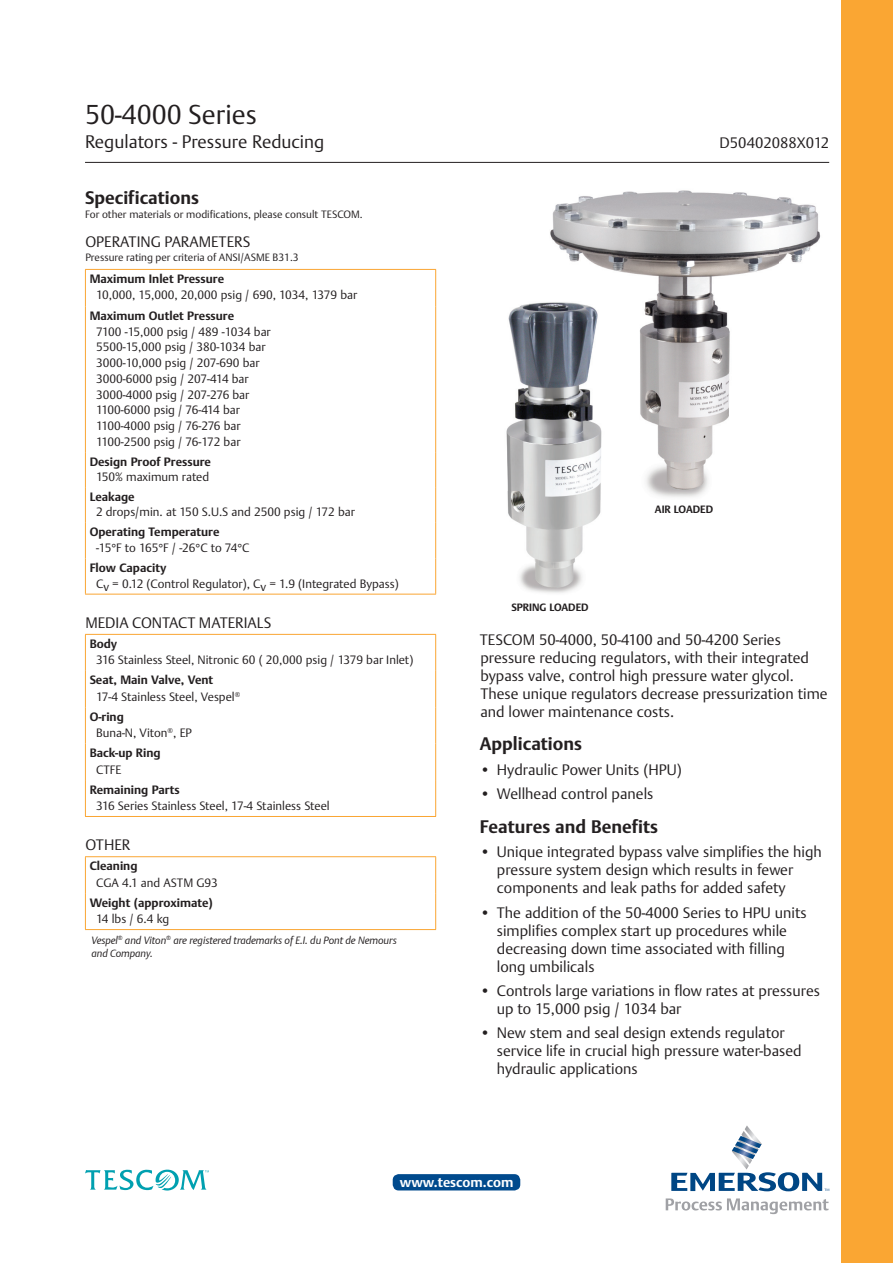
<style>
.page{position:relative;width:893px;height:1263px;background:#fff}
.page>*{position:absolute;margin:0;border:0;box-sizing:border-box;transform-origin:0 0}
.t1{font:300 27px "DTL Argo T";color:#231f20}
.t2{font:700 18px "DTL Argo T";color:#231f20}
.t3{font:300 18px "DTL Argo T";color:#231f20}
.t4{font:300 15px/18px "DTL Argo T";color:#231f20}
.t5{font:700 13.5px "DTL Argo T";color:#fff}
.t6{font:300 12px/15.8px "DTL Argo T";color:#231f20}
.t7{font:700 12px "DTL Argo T";color:#231f20}
.t8{font:300 10.5px "DTL Argo T";color:#231f20}
.t9{font:italic 10.5px/13.5px "DTL Argo T Light";letter-spacing:-.005em;color:#231f20}
.t10{font:700 10.5px "DTL Argo T";color:#231f20}
.s1{font-weight:700}
</style>
<div class="page">
<div style="left:842px;top:0;width:51px;height:1263px;background:#faa633"></div>
<hr style="left:85px;top:162px;width:744px;height:1px;background:#231f20">
<hr style="left:85px;top:269px;width:351px;height:1px;background:#faa633">
<hr style="left:435px;top:306px;width:1px;height:146px;background:#faa633">
<hr style="left:435px;top:452px;width:1px;height:36px;background:#faa633">
<hr style="left:435px;top:488px;width:1px;height:35px;background:#faa633">
<hr style="left:85px;top:270px;width:1px;height:36px;background:#faa633">
<hr style="left:435px;top:270px;width:1px;height:36px;background:#faa633">
<hr style="left:85px;top:306px;width:1px;height:146px;background:#faa633">
<hr style="left:85px;top:452px;width:1px;height:36px;background:#faa633">
<hr style="left:85px;top:488px;width:1px;height:35px;background:#faa633">
<hr style="left:85px;top:523px;width:1px;height:35px;background:#faa633">
<hr style="left:85px;top:558px;width:1px;height:36px;background:#faa633">
<hr style="left:435px;top:558px;width:1px;height:36px;background:#faa633">
<hr style="left:85px;top:671px;width:1px;height:36px;background:#faa633">
<hr style="left:85px;top:707px;width:1px;height:37px;background:#faa633">
<hr style="left:85px;top:744px;width:1px;height:36px;background:#faa633">
<hr style="left:85px;top:780px;width:1px;height:36px;background:#faa633">
<hr style="left:435px;top:780px;width:1px;height:36px;background:#faa633">
<hr style="left:85px;top:857px;width:1px;height:36px;background:#faa633">
<hr style="left:435px;top:857px;width:1px;height:36px;background:#faa633">
<hr style="left:85px;top:893px;width:1px;height:36px;background:#faa633">
<hr style="left:435px;top:893px;width:1px;height:36px;background:#faa633">
<hr style="left:85px;top:929px;width:351px;height:1px;background:#faa633">
<hr style="left:435px;top:523px;width:1px;height:35px;background:#faa633">
<hr style="left:85px;top:634px;width:351px;height:1px;background:#faa633">
<hr style="left:85px;top:635px;width:1px;height:36px;background:#faa633">
<hr style="left:435px;top:635px;width:1px;height:36px;background:#faa633">
<hr style="left:85px;top:816px;width:351px;height:1px;background:#faa633">
<hr style="left:85px;top:856px;width:351px;height:1px;background:#faa633">
<hr style="left:85px;top:594px;width:351px;height:1px;background:#faa633">
<hr style="left:435px;top:671px;width:1px;height:36px;background:#faa633">
<hr style="left:435px;top:707px;width:1px;height:37px;background:#faa633">
<hr style="left:435px;top:744px;width:1px;height:36px;background:#faa633">
<img style="left:550px;top:190px;width:229px;height:95px">
<img style="left:779px;top:197px;width:42px;height:66px">
<img style="left:640px;top:285px;width:90px;height:212px">
<img style="left:506px;top:304px;width:23px;height:187px">
<img style="left:507px;top:491px;width:94px;height:102px">
<img style="left:529px;top:282px;width:99px;height:218px">
<svg style="left:671px;top:1125px;width:158px;height:66px"></svg>
<svg style="left:666px;top:1198px;width:162px;height:16px"></svg>
<svg style="left:85px;top:1170px;width:124px;height:20px"></svg>
<div style="left:393px;top:1174px;width:127px;height:16px;background:#004a8d;border-radius:6px"></div>
<h1 class="t1" style="left:85px;top:98px;width:173px">50-4000 Series</h1>
<p class="t3" style="left:85px;top:131px;width:241px">Regulators - Pressure Reducing</p>
<p class="t4" style="left:720px;top:133px;width:111px">D50402088X012</p>
<p class="t2" style="left:85px;top:187px;width:115px">Specifications</p>
<p class="t8" style="left:85px;top:208px;width:279px">For other materials or modifications, please consult TESCOM.</p>
<p class="t4" style="left:85px;top:233px;width:166px">OPERATING PARAMETERS</p>
<p class="t8" style="left:85px;top:251px;width:215px">Pressure rating per criteria of ANSI/ASME B31.3</p>
<p class="t7" style="left:90px;top:272px;width:136px">Maximum Inlet Pressure</p>
<p class="t6" style="left:96px;top:287px;width:263px">10,000, 15,000, 20,000 psig / 690, 1034, 1379 bar</p>
<p class="t7" style="left:90px;top:308px;width:146px">Maximum Outlet Pressure</p>
<p class="t6" style="left:96px;top:323px;width:176px">7100 -15,000 psig / 489 -1034 bar<br>5500-15,000 psig / 380-1034 bar<br>3000-10,000 psig / 207-690 bar<br>3000-6000 psig / 207-414 bar<br>3000-4000 psig / 207-276 bar<br>1100-6000 psig / 76-414 bar<br>1100-4000 psig / 76-276 bar<br>1100-2500 psig / 76-172 bar</p>
<p class="t7" style="left:90px;top:454px;width:123px">Design Proof Pressure</p>
<p class="t6" style="left:96px;top:469px;width:115px">150% maximum rated</p>
<p class="t7" style="left:90px;top:490px;width:46px">Leakage</p>
<p class="t6" style="left:96px;top:504px;width:260px">2 drops/min. at 150 S.U.S and 2500 psig / 172 bar</p>
<p class="t7" style="left:90px;top:525px;width:131px">Operating Temperature</p>
<p class="t6" style="left:96px;top:540px;width:155px">-15°F to 165°F / -26°C to 74°C</p>
<p class="t7" style="left:90px;top:560px;width:78px">Flow Capacity</p>
<p class="t6" style="left:96px;top:575px;width:304px">Cv = 0.12 (Control Regulator), Cv = 1.9 (Integrated Bypass)</p>
<p class="t4" style="left:85px;top:613px;width:187px">MEDIA CONTACT MATERIALS</p>
<p class="t7" style="left:90px;top:636px;width:29px">Body</p>
<p class="t6" style="left:96px;top:652px;width:319px">316 Stainless Steel, Nitronic 60 ( 20,000 psig / 1379 bar Inlet)</p>
<p class="t6" style="left:96px;top:672px;width:146px;line-height:16.5px;text-indent:-6px"><span class="s1">Seat, Main Valve, Vent<br></span>17-4 Stainless Steel, Vespel<sup>®</sup></p>
<p class="t6" style="left:96px;top:708px;width:97px;line-height:16.5px;text-indent:-6px"><span class="s1">O-ring<br></span>Buna-N, Viton<sup>®</sup>, EP</p>
<p class="t7" style="left:90px;top:746px;width:73px">Back-up Ring</p>
<p class="t6" style="left:96px;top:761px;width:27px">CTFE</p>
<p class="t7" style="left:90px;top:782px;width:92px">Remaining Parts</p>
<p class="t6" style="left:96px;top:798px;width:235px">316 Series Stainless Steel, 17-4 Stainless Steel</p>
<p class="t4" style="left:85px;top:836px;width:47px">OTHER</p>
<p class="t7" style="left:90px;top:859px;width:49px">Cleaning</p>
<p class="t6" style="left:96px;top:874px;width:123px">CGA 4.1 and ASTM G93</p>
<p class="t7" style="left:90px;top:895px;width:125px">Weight (approximate)</p>
<p class="t6" style="left:96px;top:911px;width:75px">14 lbs / 6.4 kg</p>
<p class="t9" style="left:91px;top:933px;width:307px">Vespel<sup>®</sup> and Viton<sup>®</sup> are registered trademarks of E.I. du Pont de Nemours and Company.</p>
<p class="t10" style="left:511px;top:601px;width:79px">SPRING LOADED</p>
<p class="t10" style="left:655px;top:503px;width:60px">AIR LOADED</p>
<p class="t4" style="left:480px;top:630px;width:349px">TESCOM 50-4000, 50-4100 and 50-4200 Series pressure reducing regulators, with their integrated bypass valve, control high pressure water glycol.<br>These unique regulators decrease pressurization time and lower maintenance costs.</p>
<p class="t2" style="left:480px;top:733px;width:104px">Applications</p>
<p class="t4" style="left:480px;top:760px;width:203px">• Hydraulic Power Units (HPU)</p>
<p class="t4" style="left:480px;top:785px;width:175px">• Wellhead control panels</p>
<p class="t2" style="left:480px;top:816px;width:180px">Features and Benefits</p>
<p class="t4" style="left:497px;top:843px;width:327px;text-indent:-17px">• Unique integrated bypass valve simplifies the high pressure system design which results in fewer components and leak paths for added safety</p>
<p class="t4" style="left:497px;top:903px;width:311px;text-indent:-17px">• The addition of the 50-4000 Series to HPU units simplifies complex start up procedures while decreasing down time associated with filling long umbilicals</p>
<p class="t4" style="left:497px;top:981px;width:325px;text-indent:-17px">• Controls large variations in flow rates at pressures up to 15,000 psig / 1034 bar</p>
<p class="t4" style="left:497px;top:1024px;width:306px;text-indent:-17px">• New stem and seal design extends regulator service life in crucial high pressure water-based hydraulic applications</p>
<p class="t5" style="left:400px;top:1174px;width:115px">www.tescom.com</p>
</div>
